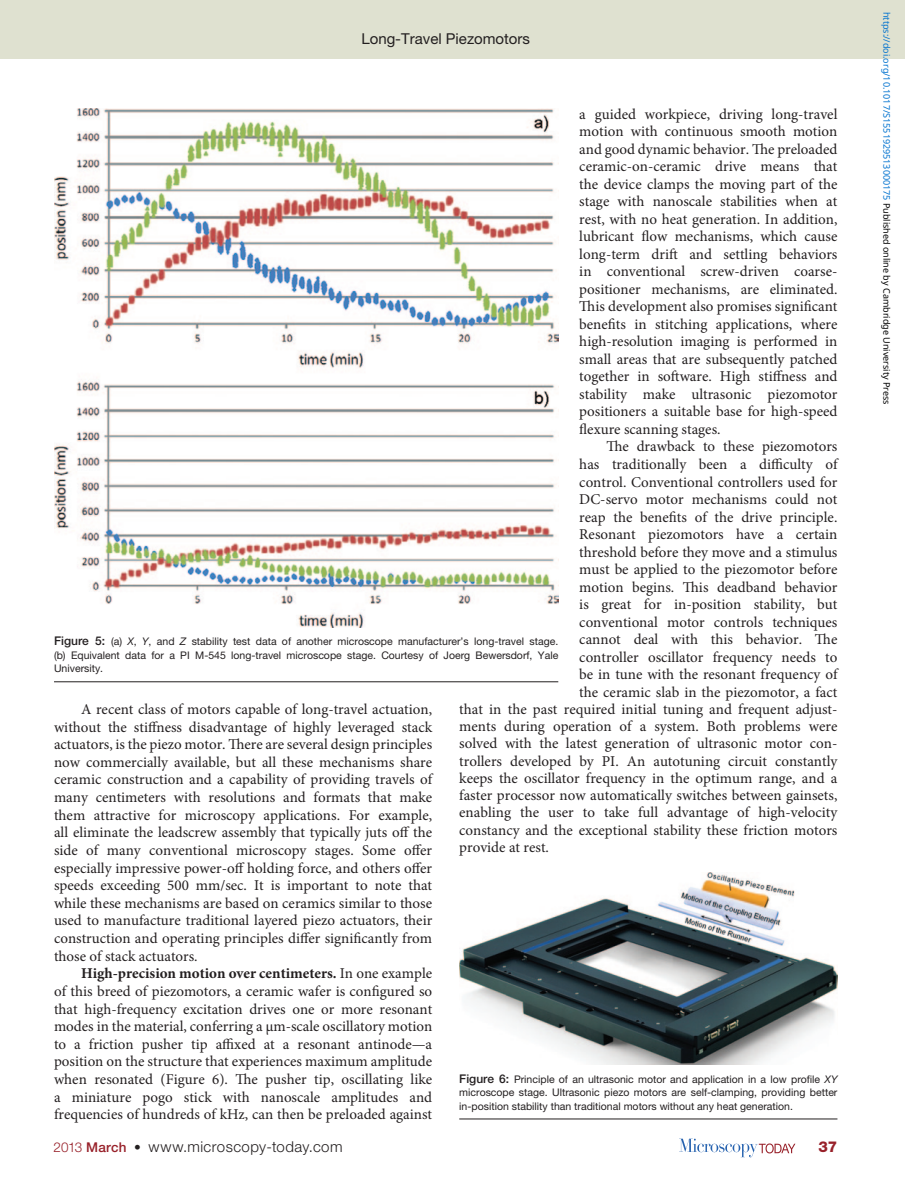
<style>
.page{position:relative;width:905px;height:1188px;background:#fff}
.page>*{position:absolute;margin:0;border:0;box-sizing:border-box;transform-origin:0 0}
.t1{font:15px/17.5px "Minion Pro";color:#231f20;text-align:justify}
.t2{font:300 15px "Helvetica Neue";letter-spacing:.03em;color:#231f20}
.t3{font:15px "Helvetica Neue";color:#231f20}
.t4{font:800 15px "Helvetica Neue";color:#98212a}
.t5{font:10.5px/13.5px "Helvetica Neue";color:#231f20;text-align:justify}
.t6{font:9px "Noto Sans";color:#0172cf}
.s1{font-weight:500;font-size:12px}
.s2{font-style:italic}
.s3{font-weight:700}
.s4{font-size:13.5px;color:#98212a}
.s5{font-weight:500;font-size:13.5px;color:#98212a}
.s6{font-weight:500;font-size:13.5px}
.s7{color:#000}
</style>
<div class="page">
<svg style="left:679px;top:1139px;width:116px;height:18px"></svg>
<div style="left:0;top:0;width:904px;height:58px;background:#dfe1d0"></div>
<img style="left:54px;top:108px;width:504px;height:520px">
<hr style="left:54px;top:681px;width:504px;height:1px;background:#231f20">
<img style="left:459px;top:873px;width:378px;height:191px">
<hr style="left:459px;top:1119px;width:378px;height:1px;background:#231f20">
<p class="t3" style="left:361px;top:30px;width:170px">Long-Travel Piezomotors</p>
<p class="t1" style="left:579px;top:105px;width:260px">a guided workpiece, driving long-travel motion with continuous smooth motion and good dynamic behavior. The preloaded ceramic-on-ceramic drive means that the device clamps the moving part of the stage with nanoscale stabilities when at rest, with no heat generation. In addition, lubricant flow mechanisms, which cause long-term drift and settling behaviors in conventional screw-driven coarse&shy;positioner mechanisms, are eliminated.<br>This development also promises significant benefits in stitching applications, where high-resolution imaging is performed in small areas that are subsequently patched together in software. High stiffness and stability make ultrasonic piezomotor positioners a suitable base for high-speed flexure scanning stages.</p>
<p class="t1" style="left:606px;top:438px;width:233px">The drawback to these piezomotors</p>
<p class="t1" style="left:579px;top:456px;width:260px">has traditionally been a difficulty of</p>
<p class="t1" style="left:579px;top:473px;width:260px">control. Conventional controllers used for</p>
<p class="t1" style="left:579px;top:491px;width:259px">DC-servo motor mechanisms could not</p>
<p class="t1" style="left:579px;top:508px;width:259px">reap the benefits of the drive principle.</p>
<p class="t1" style="left:579px;top:526px;width:259px">Resonant piezomotors have a certain</p>
<p class="t1" style="left:579px;top:543px;width:260px">threshold before they move and a stimulus</p>
<p class="t1" style="left:579px;top:561px;width:260px">must be applied to the piezomotor before</p>
<p class="t1" style="left:579px;top:578px;width:260px">motion begins. This deadband behavior</p>
<p class="t1" style="left:579px;top:596px;width:259px">is great for in-position stability, but</p>
<p class="t1" style="left:579px;top:613px;width:260px">conventional motor controls techniques</p>
<p class="t1" style="left:579px;top:631px;width:259px">cannot deal with this behavior. The</p>
<p class="t1" style="left:579px;top:648px;width:259px">controller oscillator frequency needs to</p>
<p class="t1" style="left:579px;top:666px;width:259px">be in tune with the resonant frequency of</p>
<p class="t1" style="left:579px;top:683px;width:260px">the ceramic slab in the piezomotor, a fact</p>
<p class="t1" style="left:459px;top:700px;width:380px">that in the past required initial tuning and frequent adjust-</p>
<p class="t1" style="left:459px;top:718px;width:379px">ments during operation of a system. Both problems were</p>
<p class="t1" style="left:459px;top:735px;width:379px">solved with the latest generation of ultrasonic motor con-</p>
<p class="t1" style="left:459px;top:752px;width:379px">trollers developed by PI. An autotuning circuit constantly</p>
<p class="t1" style="left:459px;top:769px;width:380px">keeps the oscillator frequency in the optimum range, and a</p>
<p class="t1" style="left:459px;top:787px;width:380px">faster processor now automatically switches between gainsets,</p>
<p class="t1" style="left:459px;top:804px;width:379px">enabling the user to take full advantage of high-velocity</p>
<p class="t1" style="left:459px;top:821px;width:380px">constancy and the exceptional stability these friction motors</p>
<p class="t1" style="left:459px;top:838px;width:91px">provide at rest.</p>
<p class="t5" style="left:54px;top:635px;width:506px"><span class="s1">Figure 5:</span> (a) <span class="s2">X</span>, <span class="s2">Y</span>, and <span class="s2">Z</span> stability test data of another microscope manufacturer’s long-travel stage. (b) Equivalent data for a PI M-545 long-travel microscope stage. Courtesy of Joerg Bewersdorf, Yale University.</p>
<p class="t1" style="left:54px;top:700px;width:380px;text-indent:27px">A recent class of motors capable of long-travel actuation, without the stiffness disadvantage of highly leveraged stack actuators, is the piezo motor. There are several design principles now commercially available, but all these mechanisms share ceramic construction and a capability of providing travels of many centimeters with resolutions and formats that make them attractive for microscopy applications. For example, all eliminate the leadscrew assembly that typically juts off the side of many conventional microscopy stages. Some offer especially impressive power-off holding force, and others offer speeds exceeding 500 mm/sec. It is important to note that while these mechanisms are based on ceramics similar to those used to manufacture traditional layered piezo actuators, their construction and operating principles differ significantly from those of stack actuators.</p>
<p class="t1" style="left:54px;top:965px;width:380px;text-indent:27px"><span class="s3">High-precision motion over centimeters.</span> In one example of this breed of piezomotors, a ceramic wafer is configured so that high-frequency excitation drives one or more resonant modes in the material, conferring a µm-scale oscillatory motion to a friction pusher tip affixed at a resonant antinode—a position on the structure that experiences maximum amplitude when resonated (Figure 6). The pusher tip, oscillating like a miniature pogo stick with nanoscale amplitudes and frequencies of hundreds of kHz, can then be preloaded against</p>
<p class="t5" style="left:459px;top:1072px;width:380px"><span class="s1">Figure 6:</span> Principle of an ultrasonic motor and application in a low profile <span class="s2">XY </span>microscope stage. Ultrasonic piezo motors are self-clamping, providing better in-position stability than traditional motors without any heat generation.</p>
<p class="t2" style="left:54px;top:1137px;width:290px"><span class="s4">2013</span> <span class="s5">March</span> <span class="s6">•</span> www.microscopy-today.com</p>
<p class="t4" style="left:818px;top:1138px;width:20px">37</p>
<p class="t6" style="left:893px;top:12px;width:394px;rotate:90deg">https://doi.org/10.1017/S1551929513000175 <span class="s7">Published online by Cambridge University Press</span></p>
</div>
